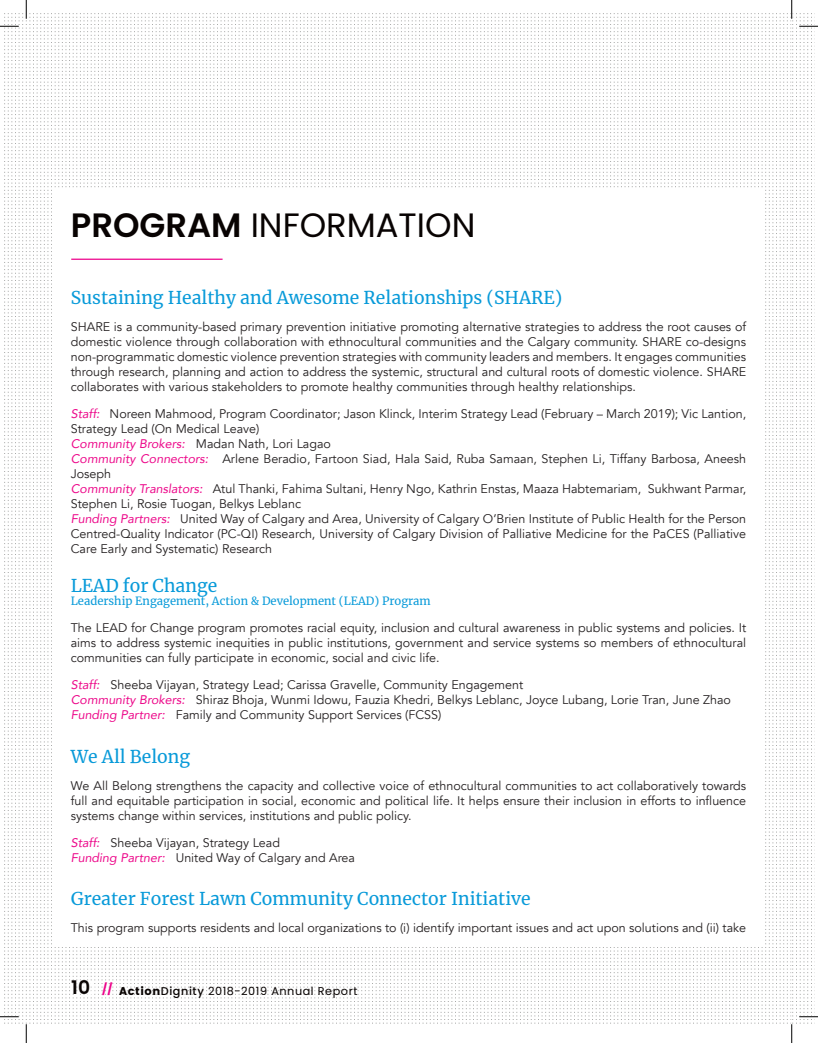
<style>
.page{position:relative;width:818px;height:1043px;background:#fff}
.page>*{position:absolute;margin:0;border:0;box-sizing:border-box;transform-origin:0 0}
.t1{font:33.75px "Poppins";color:#080302}
.t2{font:600 18.75px "Poppins";color:#080302}
.t3{font:17.5px "Merriweather";color:#089ad9}
.t4{font:12.5px/15px "Avenir";color:#231f20;text-align:justify}
.t5{font:11.25px "Merriweather";color:#089ad9}
.t6{font:11.25px "Poppins";letter-spacing:.05em;color:#080302}
.s1{font-weight:600}
.s2{font-style:italic;color:#ed088a}
.s3{font-weight:600;font-size:18.75px;color:#fff}
.s4{color:#ed028a}
.s5{font-style:inherit}
.s6{font-weight:500}
</style>
<div class="page">
<img style="left:4px;top:12px;width:810px;height:1013px">
<div style="left:53px;top:188px;width:711px;height:758px;background:#fff"></div>
<hr style="left:71px;top:258px;width:151px;height:2px;background:#ed028a">
<svg style="left:0;top:25px;width:19px;height:2px"></svg>
<svg style="left:799px;top:25px;width:19px;height:2px"></svg>
<svg style="left:0;top:1015px;width:19px;height:2px"></svg>
<svg style="left:799px;top:1015px;width:19px;height:2px"></svg>
<svg style="left:25px;top:0;width:2px;height:19px"></svg>
<svg style="left:25px;top:1024px;width:2px;height:18px"></svg>
<svg style="left:790px;top:0;width:2px;height:19px"></svg>
<svg style="left:790px;top:1024px;width:2px;height:18px"></svg>
<p class="t1" style="left:71px;top:205px;width:406px"><span class="s1">PROGRAM</span> INFORMATION</p>
<p class="t3" style="left:71px;top:285px;width:493px">Sustaining Healthy and Awesome Relationships (SHARE)</p>
<p class="t4" style="left:71px;top:319px;width:677px">SHARE is a community-based primary prevention initiative promoting alternative strategies to address the root causes of domestic violence through collaboration with ethnocultural communities and the Calgary community. SHARE co-designs non-programmatic domestic violence prevention strategies with community leaders and members. It engages communities through research, planning and action to address the systemic, structural and cultural roots of domestic violence. SHARE collaborates with various stakeholders to promote healthy communities through healthy relationships.</p>
<p class="t4" style="left:71px;top:406px;width:677px"><span class="s2">Staff:</span> Noreen Mahmood, Program Coordinator; Jason Klinck, Interim Strategy Lead (February – March 2019); Vic Lantion,<br>Strategy Lead (On Medical Leave)</p>
<p class="t4" style="left:71px;top:436px;width:262px"><span class="s2">Community Brokers:</span> Madan Nath, Lori Lagao</p>
<p class="t4" style="left:71px;top:451px;width:676px"><span class="s2">Community Connectors:</span> Arlene Beradio, Fartoon Siad, Hala Said, Ruba Samaan, Stephen Li, Tiffany Barbosa, Aneesh<br>Joseph</p>
<p class="t4" style="left:71px;top:481px;width:677px"><span class="s2">Community Translators:</span> Atul Thanki, Fahima Sultani, Henry Ngo, Kathrin Enstas, Maaza Habtemariam, Sukhwant Parmar,<br>Stephen Li, Rosie Tuogan, Belkys Leblanc</p>
<p class="t4" style="left:71px;top:511px;width:677px"><span class="s2">Funding Partners:</span> United Way of Calgary and Area, University of Calgary O’Brien Institute of Public Health for the Person Centred-Quality Indicator (PC-QI) Research, University of Calgary Division of Palliative Medicine for the PaCES (Palliative Care Early and Systematic) Research</p>
<p class="t3" style="left:71px;top:573px;width:148px">LEAD for Change</p>
<p class="t5" style="left:71px;top:593px;width:361px">Leadership Engagement, Action &amp; Development (LEAD) Program</p>
<p class="t4" style="left:71px;top:620px;width:677px">The LEAD for Change program promotes racial equity, inclusion and cultural awareness in public systems and policies. It aims to address systemic inequities in public institutions, government and service systems so members of ethnocultural communities can fully participate in economic, social and civic life.</p>
<p class="t4" style="left:71px;top:677px;width:454px"><span class="s2">Staff:</span> Sheeba Vijayan, Strategy Lead; Carissa Gravelle, Community Engagement</p>
<p class="t4" style="left:71px;top:692px;width:661px"><span class="s2">Community Brokers:</span> Shiraz Bhoja, Wunmi Idowu, Fauzia Khedri, Belkys Leblanc, Joyce Lubang, Lorie Tran, June Zhao</p>
<p class="t4" style="left:71px;top:707px;width:372px"><span class="s2">Funding Partner:</span> Family and Community Support Services (FCSS)</p>
<p class="t3" style="left:71px;top:744px;width:121px">We All Belong</p>
<p class="t4" style="left:71px;top:778px;width:677px">We All Belong strengthens the capacity and collective voice of ethnocultural communities to act collaboratively towards full and equitable participation in social, economic and political life. It helps ensure their inclusion in efforts to influence systems change within services, institutions and public policy.</p>
<p class="t4" style="left:71px;top:835px;width:211px"><span class="s2">Staff:</span> Sheeba Vijayan, Strategy Lead</p>
<p class="t4" style="left:71px;top:850px;width:286px"><span class="s2">Funding Partner:</span> United Way of Calgary and Area</p>
<p class="t3" style="left:71px;top:887px;width:461px">Greater Forest Lawn Community Connector Initiative</p>
<p class="t4" style="left:71px;top:920px;width:676px">This program supports residents and local organizations to (i) identify important issues and act upon solutions and (ii) take</p>
<p class="t2" style="left:71px;top:976px;width:20px">10</p>
<p class="t6" style="left:71px;top:984px;width:288px"><span class="s3">00</span> <span class="s4">//</span> <span class="s5">Action</span><span class="s6">Dignity</span> 2018-2019 Annual Report</p>
</div>
